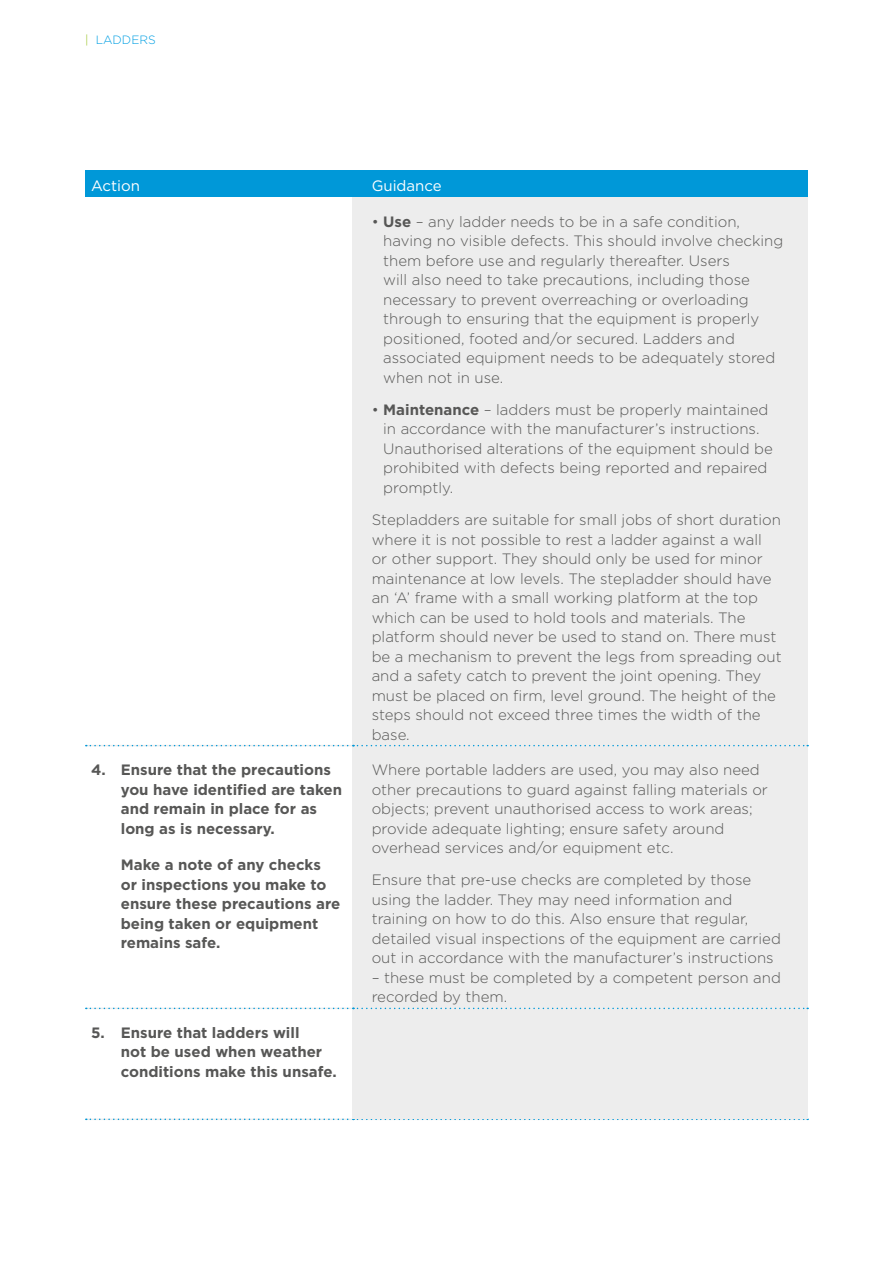
<style>
.page{position:relative;width:893px;height:1263px;background:#fff}
.page>*{position:absolute;margin:0;border:0;box-sizing:border-box;transform-origin:0 0}
.t1{font:300 15px/19.5px "Gotham HTF";color:#575756}
.t2{font:700 15px/19.5px "Gotham HTF";color:#575756}
.t3{font:15px "Gotham HTF";color:#fff}
.t4{font:300 12px "Gotham HTF";color:#009fe3}
.s1{color:#95c11f}
.s2{font-weight:700}
</style>
<div class="page">
<div style="left:353px;top:197px;width:455px;height:549px;background:#ededed"></div>
<div style="left:353px;top:746px;width:455px;height:262px;background:#ededed"></div>
<svg style="left:86px;top:1118px;width:722px;height:2px"></svg>
<svg style="left:86px;top:745px;width:722px;height:1px"></svg>
<div style="left:85px;top:170px;width:268px;height:27px;background:#0098d8"></div>
<div style="left:353px;top:170px;width:455px;height:27px;background:#0098d8"></div>
<div style="left:353px;top:1008px;width:455px;height:111px;background:#ededed"></div>
<svg style="left:86px;top:1008px;width:722px;height:1px"></svg>
<p class="t4" style="left:85px;top:33px;width:72px"><span class="s1">|</span> LADDERS</p>
<p class="t3" style="left:91px;top:177px;width:50px">Action</p>
<p class="t3" style="left:372px;top:177px;width:72px">Guidance</p>
<p class="t1" style="left:383px;top:211px;width:402px;text-indent:-12px">• <span class="s2">Use</span> – any ladder needs to be in a safe condition, having no visible defects. This should involve checking them before use and regularly thereafter. Users<br>will also need to take precautions, including those necessary to prevent overreaching or overloading through to ensuring that the equipment is properly positioned, footed and/or secured. Ladders and associated equipment needs to be adequately stored when not in use.</p>
<p class="t1" style="left:383px;top:400px;width:391px;text-indent:-12px">• <span class="s2">Maintenance</span> – ladders must be properly maintained in accordance with the manufacturer’s instructions.<br>Unauthorised alterations of the equipment should be prohibited with defects being reported and repaired promptly.</p>
<p class="t1" style="left:372px;top:510px;width:411px">Stepladders are suitable for small jobs of short duration where it is not possible to rest a ladder against a wall<br>or other support. They should only be used for minor maintenance at low levels. The stepladder should have an ‘A’ frame with a small working platform at the top which can be used to hold tools and materials. The platform should never be used to stand on. There must be a mechanism to prevent the legs from spreading out and a safety catch to prevent the joint opening. They must be placed on frm, level ground. The height of the steps should not exceed three times the width of the base.</p>
<p class="t2" style="left:121px;top:759px;width:223px;text-indent:-30px">4. Ensure that the precautions you have identifed are taken and remain in place for as long as is necessary.</p>
<p class="t2" style="left:121px;top:854px;width:221px">Make a note of any checks or inspections you make to ensure these precautions are being taken or equipment remains safe.</p>
<p class="t1" style="left:372px;top:760px;width:398px">Where portable ladders are used, you may also need other precautions to guard against falling materials or objects; prevent unauthorised access to work areas; provide adequate lighting; ensure safety around overhead services and/or equipment etc.</p>
<p class="t1" style="left:372px;top:870px;width:411px">Ensure that pre-use checks are completed by those using the ladder. They may need information and training on how to do this. Also ensure that regular, detailed visual inspections of the equipment are carried out in accordance with the manufacturer’s instructions</p>
<p class="t1" style="left:372px;top:968px;width:411px">– these must be completed by a competent person and recorded by them.</p>
<p class="t2" style="left:121px;top:1022px;width:217px;text-indent:-30px">5. Ensure that ladders will<br>not be used when weather conditions make this unsafe.</p>
</div>
